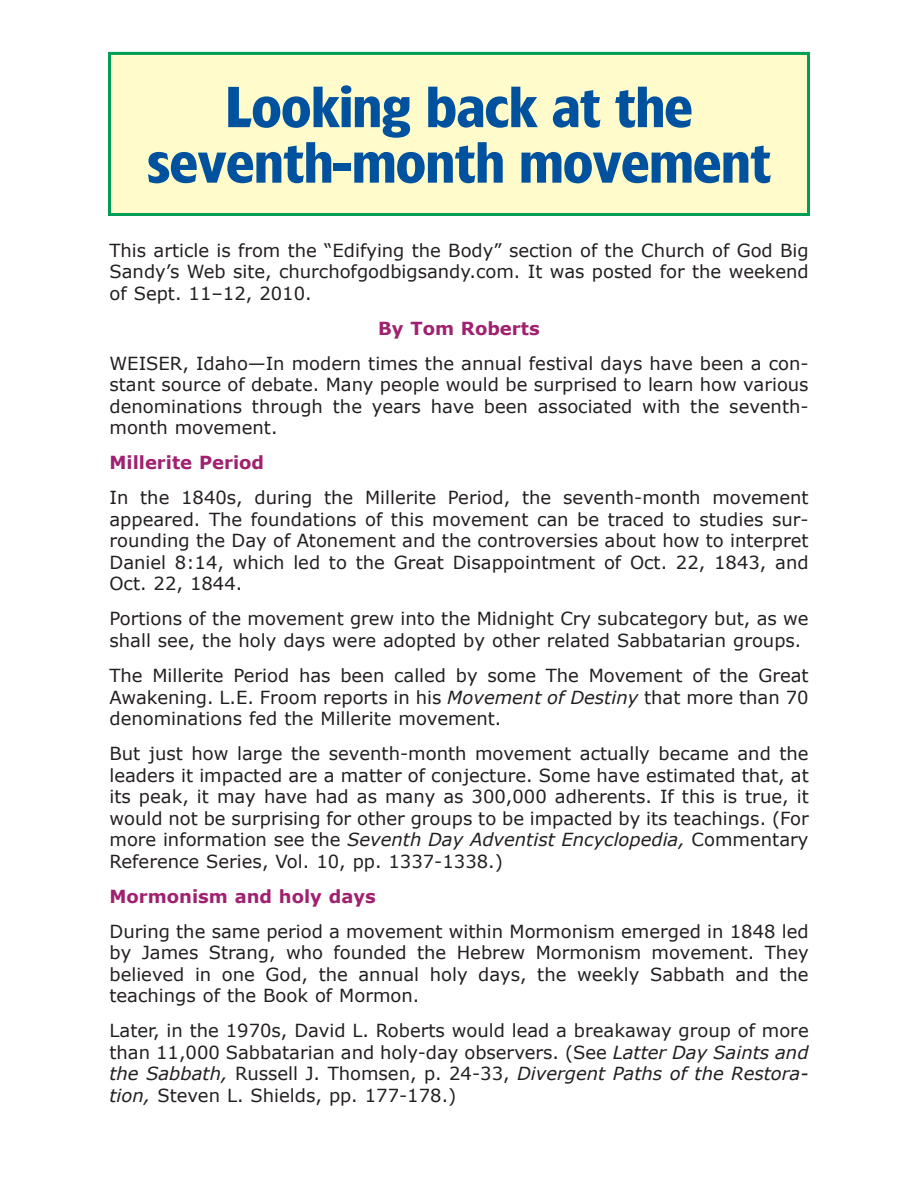
<style>
.page{position:relative;width:918px;height:1188px;background:#fff}
.page>*{position:absolute;margin:0;border:0;box-sizing:border-box;transform-origin:0 0}
.t1{font:700 54px/55.5px "Forever";color:#00529f;text-align:center}
.t2{font:18px/21.5px "Verdana";color:#231f20;text-align:justify}
.t3{font:700 18px "Verdana";color:#a0216f}
.s1{font-style:italic}
</style>
<div class="page">
<div style="left:110px;top:53px;width:698px;height:161px;background:#fffbcb"></div>
<div style="left:108px;top:52px;width:702px;height:164px;border:3px solid #009d57"></div>
<h1 class="t1" style="left:147px;top:86px;width:624px">Looking back at the seventh-month movement</h1>
<p class="t2" style="left:110px;top:239px;width:701px">This article is from the “Edifying the Body” section of the Church of God Big Sandy’s Web site, churchofgodbigsandy.com. It was posted for the weekend of Sept. 11–12, 2010.</p>
<p class="t3" style="left:378px;top:317px;width:163px">By Tom Roberts</p>
<p class="t2" style="left:110px;top:352px;width:701px">WEISER, Idaho—In modern times the annual festival days have been a con&shy;stant source of debate. Many people would be surprised to learn how various denominations through the years have been associated with the seventh&shy;month movement.</p>
<p class="t3" style="left:110px;top:451px;width:156px">Millerite Period</p>
<p class="t2" style="left:110px;top:487px;width:701px">In the 1840s, during the Millerite Period, the seventh-month movement appeared. The foundations of this movement can be traced to studies sur&shy;rounding the Day of Atonement and the controversies about how to interpret Daniel 8:14, which led to the Great Disappointment of Oct. 22, 1843, and Oct. 22, 1844.</p>
<p class="t2" style="left:110px;top:608px;width:701px">Portions of the movement grew into the Midnight Cry subcategory but, as we shall see, the holy days were adopted by other related Sabbatarian groups.</p>
<p class="t2" style="left:109px;top:664px;width:701px">The Millerite Period has been called by some The Movement of the Great Awakening. L.E. Froom reports in his <span class="s1">Movement of Destiny</span> that more than 70 denominations fed the Millerite movement.</p>
<p class="t2" style="left:109px;top:742px;width:701px">But just how large the seventh-month movement actually became and the leaders it impacted are a matter of conjecture. Some have estimated that, at its peak, it may have had as many as 300,000 adherents. If this is true, it would not be surprising for other groups to be impacted by its teachings. (For more information see the <span class="s1">Seventh Day Adventist Encyclopedia,</span> Commentary Reference Series, Vol. 10, pp. 1337-1338.)</p>
<p class="t3" style="left:109px;top:885px;width:268px">Mormonism and holy days</p>
<p class="t2" style="left:109px;top:920px;width:701px">During the same period a movement within Mormonism emerged in 1848 led by James Strang, who founded the Hebrew Mormonism movement. They believed in one God, the annual holy days, the weekly Sabbath and the teachings of the Book of Mormon.</p>
<p class="t2" style="left:109px;top:1019px;width:701px">Later, in the 1970s, David L. Roberts would lead a breakaway group of more than 11,000 Sabbatarian and holy-day observers. (See <span class="s1">Latter Day Saints and the Sabbath,</span> Russell J. Thomsen, p. 24-33, <span class="s1">Divergent Paths of the Restora&shy;tion,</span> Steven L. Shields, pp. 177-178.)</p>
</div>
